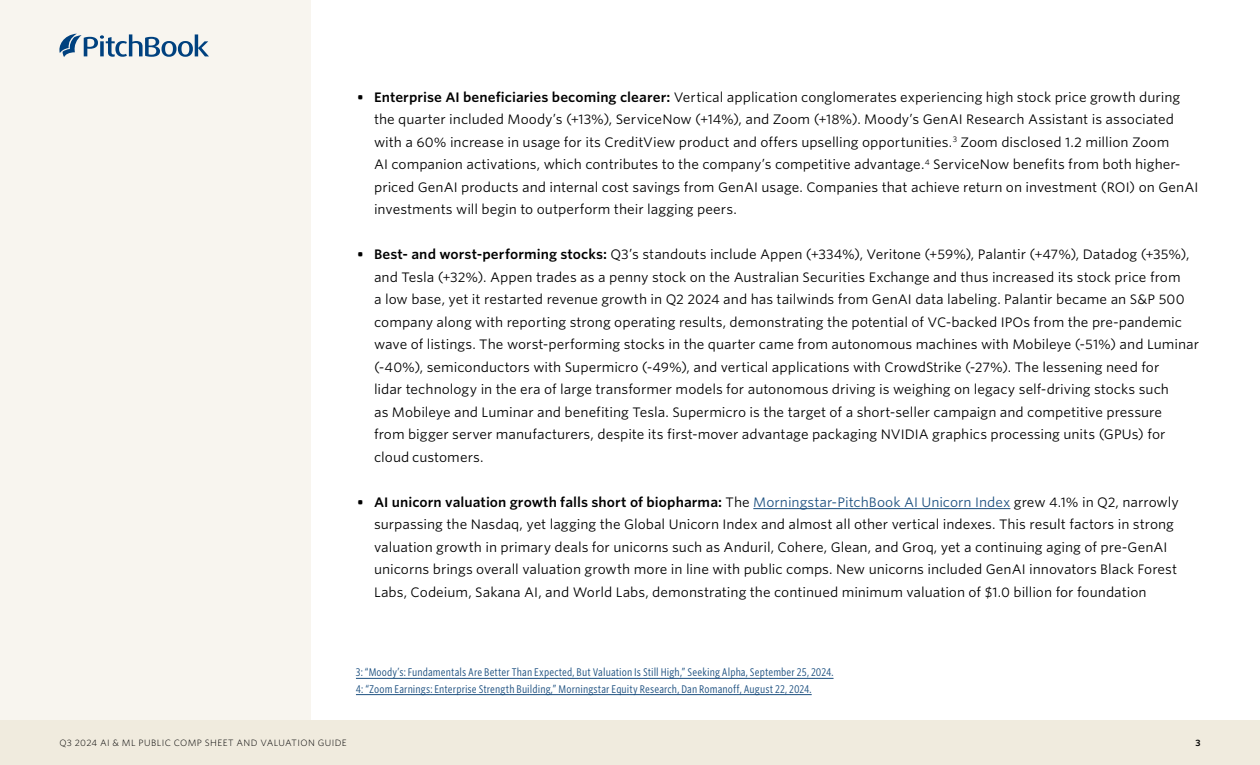
<style>
.page{position:relative;width:1260px;height:765px;background:#fff}
.page>*{position:absolute;margin:0;border:0;box-sizing:border-box;transform-origin:0 0}
.t1{font:13.12px/22.5px "Whitney S Sm";color:#000}
.ETR_Footnote{font:10.62px/16.2px "Whitney Cond S Sm";letter-spacing:.01em;color:#1d5080}
.CR_Footer_right{font:300 8.75px "Whitney S Sm";letter-spacing:.045em;color:#000}
.t2{font:600 8.75px "Whitney S Sm";color:#000}
.s1{font-weight:600}
.s2{color:#1d5080}
</style>
<div class="page">
<div style="left:0;top:0;width:311px;height:720px;background:#f8f5ef"></div>
<div style="left:0;top:720px;width:1260px;height:45px;background:#f0ebde"></div>
<svg style="left:59px;top:34px;width:150px;height:23px"></svg>
<hr style="left:753px;top:508px;width:257px;height:1px;background:#1d5080">
<hr style="left:356px;top:678px;width:478px;height:1px;background:#1d5080">
<hr style="left:356px;top:694px;width:456px;height:1px;background:#1d5080">
<p class="t1" style="left:374px;top:85px;width:826px;text-indent:-17px"><span class="s1">• Enterprise AI beneficiaries becoming clearer:</span> Vertical application conglomerates experiencing high stock price growth during the quarter included Moody’s (+13%), ServiceNow (+14%), and Zoom (+18%). Moody’s GenAI Research Assistant is associated with a 60% increase in usage for its CreditView product and offers upselling opportunities.<sup>3</sup> Zoom disclosed 1.2 million Zoom<br>AI companion activations, which contributes to the company’s competitive advantage.<sup>4</sup> ServiceNow benefits from both higher&shy;priced GenAI products and internal cost savings from GenAI usage. Companies that achieve return on investment (ROI) on GenAI investments will begin to outperform their lagging peers.</p>
<p class="t1" style="left:374px;top:243px;width:827px;text-indent:-17px"><span class="s1">• Best- and worst-performing stocks:</span> Q3’s standouts include Appen (+334%), Veritone (+59%), Palantir (+47%), Datadog (+35%), and Tesla (+32%). Appen trades as a penny stock on the Australian Securities Exchange and thus increased its stock price from<br>a low base, yet it restarted revenue growth in Q2 2024 and has tailwinds from GenAI data labeling. Palantir became an S&amp;P 500 company along with reporting strong operating results, demonstrating the potential of VC-backed IPOs from the pre-pandemic wave of listings. The worst-performing stocks in the quarter came from autonomous machines with Mobileye (-51%) and Luminar (-40%), semiconductors with Supermicro (-49%), and vertical applications with CrowdStrike (-27%). The lessening need for<br>lidar technology in the era of large transformer models for autonomous driving is weighing on legacy self-driving stocks such<br>as Mobileye and Luminar and benefiting Tesla. Supermicro is the target of a short-seller campaign and competitive pressure<br>from bigger server manufacturers, despite its first-mover advantage packaging NVIDIA graphics processing units (GPUs) for cloud customers.</p>
<p class="t1" style="left:374px;top:490px;width:806px;text-indent:-17px"><span class="s1">• AI unicorn valuation growth falls short of biopharma:</span> The <span class="s2">Morningstar-PitchBook AI Unicorn Index</span> grew 4.1% in Q2, narrowly surpassing the Nasdaq, yet lagging the Global Unicorn Index and almost all other vertical indexes. This result factors in strong valuation growth in primary deals for unicorns such as Anduril, Cohere, Glean, and Groq, yet a continuing aging of pre-GenAI unicorns brings overall valuation growth more in line with public comps. New unicorns included GenAI innovators Black Forest Labs, Codeium, Sakana AI, and World Labs, demonstrating the continued minimum valuation of $1.0 billion for foundation</p>
<p class="ETR_Footnote" style="left:356px;top:664px;width:479px">3: “Moody’s: Fundamentals Are Better Than Expected, But Valuation Is Still High,” Seeking Alpha, September 25, 2024.<br>4: “Zoom Earnings: Enterprise Strength Building,” Morningstar Equity Research, Dan Romanoff, August 22, 2024.</p>
<p class="CR_Footer_right" style="left:59px;top:737px;width:289px">Q3 2024 AI &amp; ML PUBLIC COMP SHEET AND VALUATION GUIDE</p>
<p class="t2" style="left:1195px;top:737px;width:7px">3</p>
</div>
